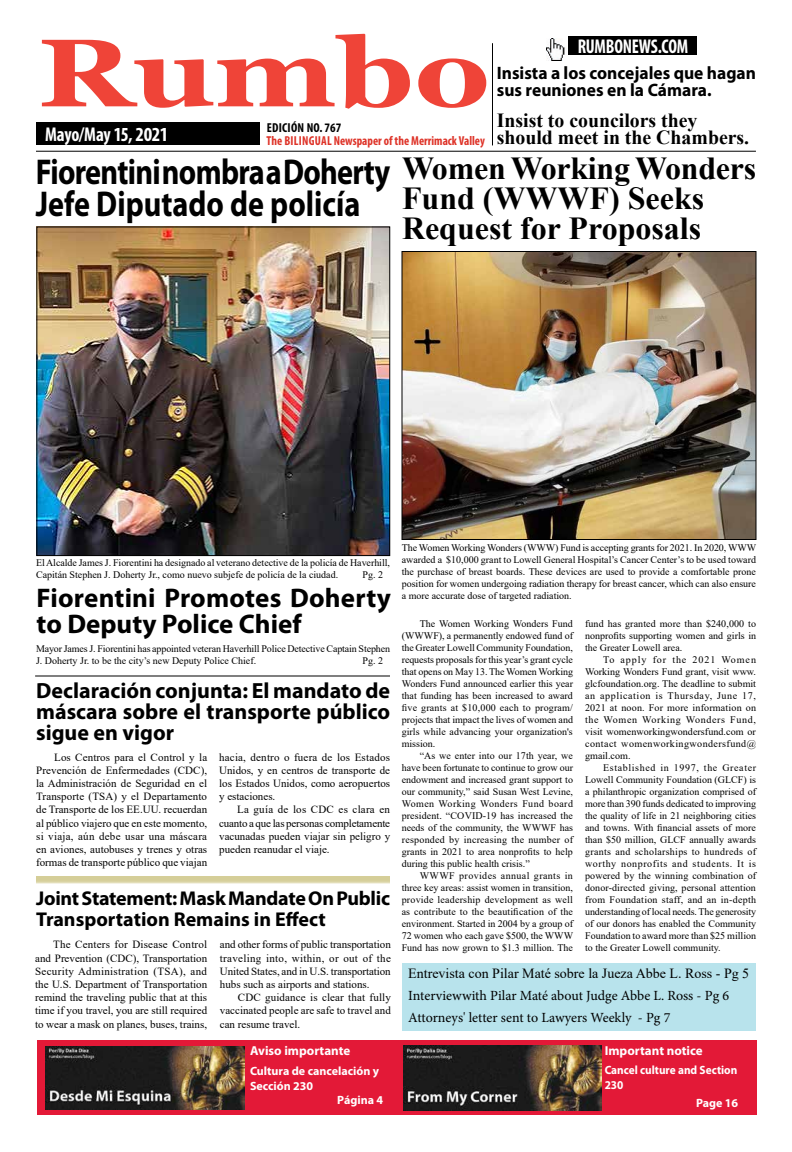
<style>
.page{position:relative;width:792px;height:1152px;background:#fff}
.page>*{position:absolute;margin:0;border:0;box-sizing:border-box;transform-origin:0 0}
.t1{font:700 96px "Georgia";color:#ef4438;scale:1.25 1}
.t2{font:700 36px/32px "Myriad Pro";letter-spacing:-.02em;color:#000;scale:.84 1}
.t3{font:700 32px/30px "Times New Roman";color:#000}
.t4{font:700 27px/26px "Myriad Pro";color:#000}
.t5{font:700 22px/21px "Myriad Pro";color:#000;text-align:justify}
.t6{font:700 20px/21px "Myriad Pro";letter-spacing:-.01em;color:#000}
.t7{font:700 20px/17px "Times New Roman";color:#000}
.t8{font:700 condensed 20px "Myriad Pro";letter-spacing:-.015em;color:#fff;scale:.93 1}
.t9{font:700 condensed 20px "Myriad Pro";letter-spacing:-.015em;color:#fff;scale:.9 1}
.t10{font:700 18px/17px "Myriad Pro";color:#000}
.t11{font:14px/22px "Minion Pro";letter-spacing:-.005em;color:#000}
.t12{font:14px "Times New Roman";color:#000}
.t13{font:700 condensed 13px "Myriad Pro";color:#de3227;scale:.95 1}
.t14{font:700 13px "Myriad Pro";color:#fff}
.t15{font:700 condensed 13px "Myriad Pro";letter-spacing:.02em;color:#000}
.t16{font:700 12px "Myriad Pro";color:#fff}
.t17{font:700 12px/15px "Myriad Pro";color:#fff;scale:.94 1}
.t18{font:11px/13.2px "Times New Roman";color:#000;text-align:justify}
.t19{font:10px/12px "Times New Roman";color:#000;text-align:justify}
</style>
<div class="page">
<div style="left:402px;top:963px;width:354px;height:68px;background:#b8e3ec"></div>
<div style="left:37px;top:1040px;width:720px;height:75px;background:#e31937"></div>
<img style="left:46px;top:1046px;width:199px;height:63px">
<img style="left:404px;top:1046px;width:198px;height:64px">
<div style="left:36px;top:123px;width:223px;height:22px;background:#000"></div>
<div style="left:569px;top:36px;width:128px;height:19px;background:#000"></div>
<img style="left:546px;top:38px;width:19px;height:22px">
<hr style="left:36px;top:151px;width:720px;height:1px;background:#000">
<hr style="left:492px;top:43px;width:1px;height:102px;background:#000">
<img style="left:39px;top:229px;width:349px;height:325px">
<div style="left:37px;top:227px;width:353px;height:329px;border:1px solid #000"></div>
<svg style="left:36px;top:877px;width:354px;height:7px;background:#dcd6a9"></svg>
<img style="left:404px;top:253px;width:350px;height:285px">
<div style="left:402px;top:251px;width:354px;height:289px;border:1px solid #000"></div>
<hr style="left:35px;top:676px;width:355px;height:1px;background:#000">
<h1 class="t1" style="left:38px;top:11px;width:364px">Rumbo</h1>
<h3 class="t8" style="left:45px;top:122px;width:134px">Mayo/May 15, 2021</h3>
<h3 class="t15" style="left:267px;top:120px;width:76px">EDICIÓN NO. 767</h3>
<h3 class="t13" style="left:267px;top:133px;width:231px">The BILINGUAL Newspaper of the Merrimack Valley</h3>
<h3 class="t9" style="left:578px;top:34px;width:124px">RUMBONEWS.COM</h3>
<h3 class="t10" style="left:497px;top:64px;width:261px">Insista a los concejales que hagan sus reuniones en la Cámara.</h3>
<h3 class="t7" style="left:497px;top:112px;width:254px">Insist to councilors they should meet in the Chambers.</h3>
<h2 class="t2" style="left:36px;top:155px;width:424px">Fiorentini nombra a Doherty<br>Jefe Diputado de policía</h2>
<h3 class="t3" style="left:402px;top:152px;width:356px">Women Working Wonders<br>Fund (WWWF) Seeks<br>Request for Proposals</h3>
<p class="t19" style="left:36px;top:557px;width:356px">El Alcalde James J. Fiorentini ha designado al veterano detective de la policía de Haverhill,<br>Capitán Stephen J. Doherty Jr., como nuevo subjefe de policía de la ciudad.</p>
<p class="t19" style="left:362px;top:569px;width:22px">Pg. 2</p>
<h3 class="t4" style="left:37px;top:584px;width:356px">Fiorentini Promotes Doherty to Deputy Police Chief</h3>
<p class="t19" style="left:36px;top:642px;width:356px">Mayor James J. Fiorentini has appointed veteran Haverhill Police Detective Captain Stephen<br>J. Doherty Jr. to be the city’s new Deputy Police Chief.</p>
<p class="t19" style="left:362px;top:654px;width:22px">Pg. 2</p>
<h3 class="t5" style="left:36px;top:679px;width:356px">Declaración conjunta: El mandato de máscara sobre el transporte público sigue en vigor</h3>
<p class="t18" style="left:36px;top:750px;width:173px;text-indent:18px">Los Centros para el Control y la Prevención de Enfermedades (CDC), la Administración de Seguridad en el Transporte (TSA) y el Departamento de Transporte de los EE.UU. recuerdan al público viajero que en este momento, si viaja, aún debe usar una máscara en aviones, autobuses y trenes y otras formas de transporte público que viajan</p>
<p class="t18" style="left:219px;top:750px;width:173px">hacia, dentro o fuera de los Estados Unidos, y en centros de transporte de los Estados Unidos, como aeropuertos y estaciones.</p>
<p class="t18" style="left:219px;top:803px;width:173px;text-indent:18px">La guía de los CDC es clara en cuanto a que las personas completamente vacunadas pueden viajar sin peligro y pueden reanudar el viaje.</p>
<h3 class="t6" style="left:36px;top:887px;width:355px">Joint Statement: Mask Mandate On Public<br>Transportation Remains in Effect</h3>
<p class="t18" style="left:35px;top:938px;width:174px;text-indent:18px">The Centers for Disease Control and Prevention (CDC), Transportation Security Administration (TSA), and the U.S. Department of Transportation remind the traveling public that at this time if you travel, you are still required to wear a mask on planes, buses, trains,</p>
<p class="t18" style="left:220px;top:938px;width:173px">and other forms of public transportation traveling into, within, or out of the United States, and in U.S. transportation hubs such as airports and stations.</p>
<p class="t18" style="left:220px;top:991px;width:173px;text-indent:18px">CDC guidance is clear that fully vaccinated people are safe to travel and can resume travel.</p>
<h3 class="t14" style="left:250px;top:1042px;width:102px">Aviso importante</h3>
<p class="t16" style="left:250px;top:1063px;width:131px">Cultura de cancelación y</p>
<p class="t16" style="left:250px;top:1078px;width:65px">Sección 230</p>
<p class="t16" style="left:337px;top:1092px;width:47px">Página 4</p>
<p class="t19" style="left:402px;top:542px;width:356px">The Women Working Wonders (WWW) Fund is accepting grants for 2021. In 2020, WWW awarded a $10,000 grant to Lowell General Hospital’s Cancer Center’s to be used toward the purchase of breast boards. These devices are used to provide a comfortable prone position for women undergoing radiation therapy for breast cancer, which can also ensure a more accurate dose of targeted radiation.</p>
<p class="t19" style="left:402px;top:618px;width:173px;text-indent:18px">The Women Working Wonders Fund (WWWF), a permanently endowed fund of the Greater Lowell Community Foundation, requests proposals for this year’s grant cycle that opens on May 13. The Women Working Wonders Fund announced earlier this year that funding has been increased to award five grants at $10,000 each to program/ projects that impact the lives of women and girls while advancing your organization's mission.</p>
<p class="t19" style="left:402px;top:750px;width:173px;text-indent:18px">“As we enter into our 17th year, we have been fortunate to continue to grow our endowment and increased grant support to our community,” said Susan West Levine, Women Working Wonders Fund board president. “COVID-19 has increased the needs of the community, the WWWF has responded by increasing the number of grants in 2021 to area nonprofits to help during this public health crisis.”</p>
<p class="t19" style="left:402px;top:870px;width:173px;text-indent:18px">WWWF provides annual grants in three key areas: assist women in transition, provide leadership development as well as contribute to the beautification of the environment. Started in 2004 by a group of 72 women who each gave $500, the WWW Fund has now grown to $1.3 million. The</p>
<p class="t19" style="left:585px;top:618px;width:173px">fund has granted more than $240,000 to nonprofits supporting women and girls in the Greater Lowell area.</p>
<p class="t19" style="left:585px;top:654px;width:173px;text-indent:18px">To apply for the 2021 Women Working Wonders Fund grant, visit www. glcfoundation.org. The deadline to submit an application is Thursday, June 17, 2021 at noon. For more information on the Women Working Wonders Fund, visit womenworkingwondersfund.com or contact womenworkingwondersfund@ gmail.com.</p>
<p class="t19" style="left:585px;top:762px;width:173px;text-indent:18px">Established in 1997, the Greater Lowell Community Foundation (GLCF) is a philanthropic organization comprised of more than 390 funds dedicated to improving the quality of life in 21 neighboring cities and towns. With financial assets of more than $50 million, GLCF annually awards grants and scholarships to hundreds of worthy nonprofits and students. It is powered by the winning combination of donor-directed giving, personal attention from Foundation staff, and an in-depth understanding of local needs. The generosity of our donors has enabled the Community Foundation to award more than $25 million to the Greater Lowell community.</p>
<h3 class="t12" style="left:408px;top:964px;width:342px">Entrevista con Pilar Maté sobre la Jueza Abbe L. Ross - Pg 5</h3>
<h3 class="t11" style="left:408px;top:985px;width:322px">Interviewwith Pilar Maté about Judge Abbe L. Ross - Pg 6<br>Attorneys' letter sent to Lawyers Weekly - Pg 7</h3>
<h3 class="t14" style="left:605px;top:1042px;width:100px">Important notice</h3>
<p class="t17" style="left:605px;top:1062px;width:143px">Cancel culture and Section<br>230</p>
<p class="t16" style="left:696px;top:1095px;width:44px">Page 16</p>
</div>
